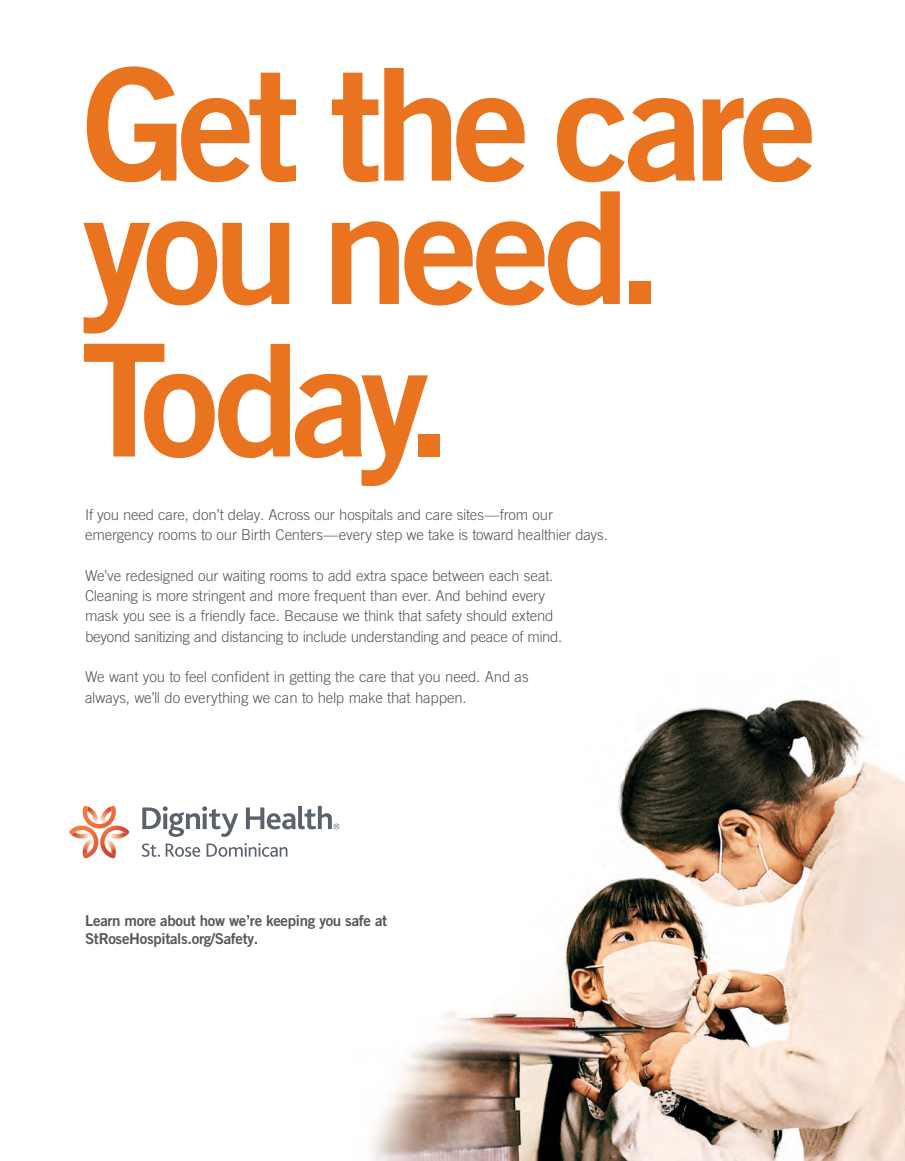
<style>
.page{position:relative;width:905px;height:1161px;background:#fff}
.page>*{position:absolute;margin:0;border:0;box-sizing:border-box;transform-origin:0 0}
.t1{font:156px/123.3px "Trade Gothic Bold Two";letter-spacing:-.05em;color:#e9731e}
.t2{font:300 15px/20.4px "Trade Gothic";letter-spacing:-.015em;color:#57585a}
.t3{font:15px/18.1px "Trade Gothic Bold Two";letter-spacing:-.02em;color:#57585a}
</style>
<div class="page">
<img style="left:286px;top:699px;width:618px;height:462px">
<svg style="left:69px;top:806px;width:60px;height:53px"></svg>
<img style="left:107px;top:835px;width:20px;height:4px">
<img style="left:107px;top:832px;width:20px;height:3px">
<svg style="left:142px;top:843px;width:18px;height:14px"></svg>
<svg style="left:166px;top:844px;width:34px;height:13px"></svg>
<svg style="left:206px;top:843px;width:81px;height:14px"></svg>
<svg style="left:142px;top:806px;width:96px;height:31px"></svg>
<svg style="left:246px;top:806px;width:93px;height:23px"></svg>
<p class="t1" style="left:82px;top:61px;width:737px">Get the care you need.</p>
<p class="t1" style="left:81px;top:336px;width:373px">Today.</p>
<p class="t2" style="left:85px;top:504px;width:524px">If you need care, don’t delay. Across our hospitals and care sites—from our emergency rooms to our Birth Centers—every step we take is toward healthier days.</p>
<p class="t2" style="left:85px;top:565px;width:478px">We’ve redesigned our waiting rooms to add extra space between each seat.<br>Cleaning is more stringent and more frequent than ever. And behind every mask you see is a friendly face. Because we think that safety should extend beyond sanitizing and distancing to include understanding and peace of mind.</p>
<p class="t2" style="left:85px;top:667px;width:445px">We want you to feel confident in getting the care that you need. And as always, we’ll do everything we can to help make that happen.</p>
<p class="t3" style="left:85px;top:911px;width:304px">Learn more about how we’re keeping you safe at<br>StRoseHospitals.org/Safety.</p>
</div>
